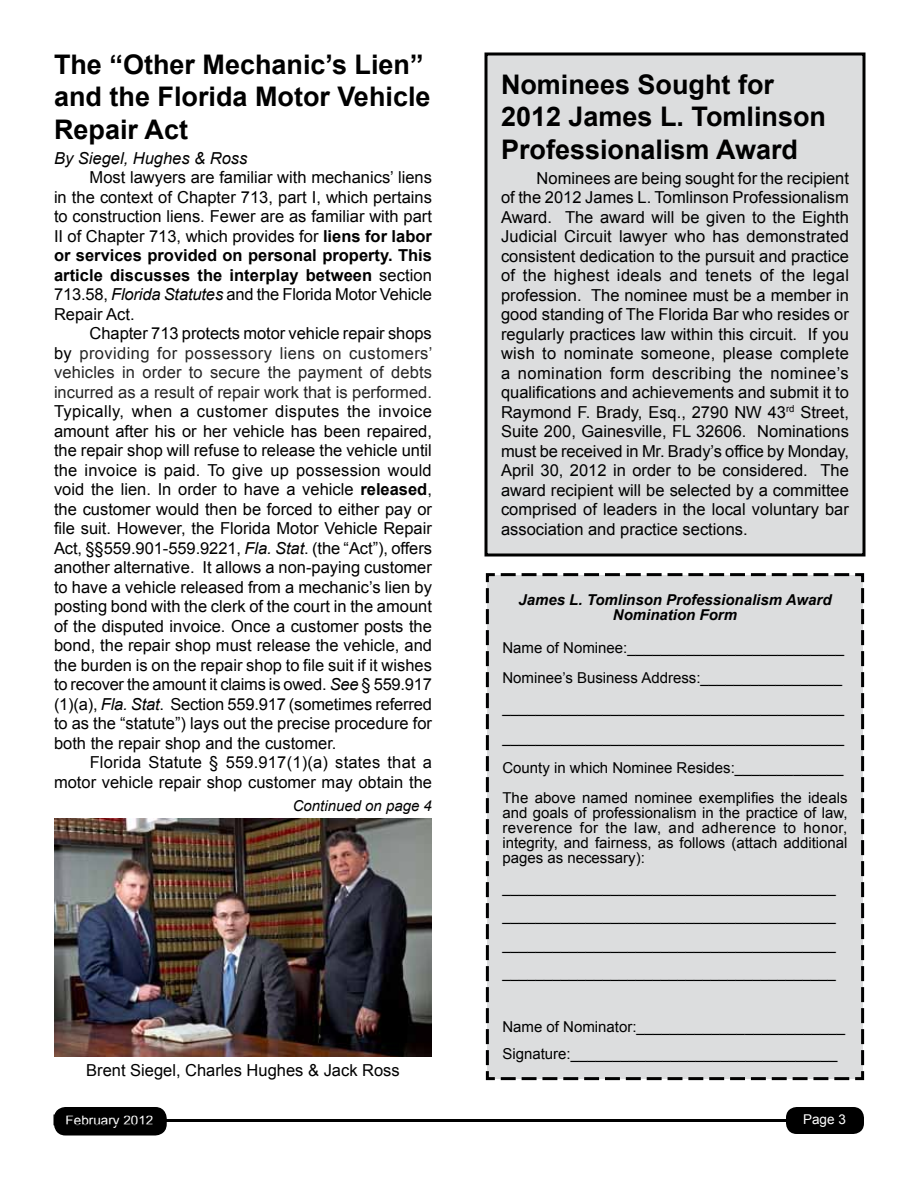
<style>
.page{position:relative;width:918px;height:1188px;background:#fff}
.page>*{position:absolute;margin:0;border:0;box-sizing:border-box;transform-origin:0 0}
.t1{font:700 27px/32.4px "Arial";color:#000}
.t2{font:16.5px/19.5px "Arial";color:#000;text-align:justify}
.t3{font:16.5px/19.5px "Arial";color:#252525;text-align:justify}
.t4{font:italic 16.5px "Arial";color:#000}
.t5{font:15px/30px "Arial";color:#000}
.t6{font:italic 700 15px/15px "Arial";color:#000;text-align:center}
.t7{font:italic 15px "Arial";color:#000}
.t8{font:13.5px "Arial";color:#fff}
.s1{font-weight:700}
.s2{font-style:italic}
.s3{color:#000}
</style>
<div class="page">
<div style="left:55px;top:1108px;width:111px;height:27px;background:#000;border-radius:11px"></div>
<div style="left:54px;top:1107px;width:113px;height:29px;border:2px solid #000;border-radius:11px"></div>
<div style="left:786px;top:1107px;width:78px;height:27px;background:#000;border-radius:11px"></div>
<hr style="left:81px;top:1119px;width:736px;height:3px;background:#000">
<div style="left:486px;top:54px;width:378px;height:501px;background:#dcddde"></div>
<div style="left:484px;top:52px;width:382px;height:504px;border:3px solid #000"></div>
<div style="left:485px;top:573px;width:380px;height:508px;background:#dcddde"></div>
<img style="left:54px;top:818px;width:378px;height:238px">
<h1 class="t1" style="left:54px;top:49px;width:378px">The “Other Mechanic’s Lien” and the Florida Motor Vehicle<br>Repair Act</h1>
<p class="t4" style="left:54px;top:147px;width:195px">By Siegel, Hughes &amp; Ross</p>
<p class="t2" style="left:54px;top:168px;width:380px;text-indent:36px">Most lawyers are familiar with mechanics’ liens in the context of Chapter 713, part I, which pertains to construction liens. Fewer are as familiar with part II of Chapter 713, which provides for <span class="s1">liens for labor or services provided on personal property. This article discusses the interplay between</span> section 713.58, <span class="s2">Florida Statutes</span> and the Florida Motor Vehicle Repair Act.</p>
<p class="t3" style="left:54px;top:324px;width:380px;text-indent:36px"><span class="s3">Chapter 713 protects motor vehicle repair shops by</span> providing for possessory liens on customers’ vehicles in order to secure the payment of debts incurred as a result of repair work that is performed.</p>
<p class="t2" style="left:54px;top:402px;width:380px">Typically, when a customer disputes the invoice amount after his or her vehicle has been repaired, the repair shop will refuse to release the vehicle until the invoice is paid. To give up possession would void the lien. In order to have a vehicle <span class="s1">released</span>, the customer would then be forced to either pay or file suit. However, the Florida Motor Vehicle Repair Act, §§559.901-559.9221, <span class="s2">Fla. Stat</span>. (the “Act”), offers another alternative. It allows a non-paying customer to have a vehicle released from a mechanic’s lien by posting bond with the clerk of the court in the amount of the disputed invoice. Once a customer posts the bond, the repair shop must release the vehicle, and the burden is on the repair shop to file suit if it wishes to recover the amount it claims is owed. <span class="s2">See</span> § 559.917 (1)(a), <span class="s2">Fla. Stat</span>. Section 559.917 (sometimes referred to as the “statute”) lays out the precise procedure for both the repair shop and the customer.</p>
<p class="t2" style="left:54px;top:753px;width:380px;text-align:right">Florida Statute § 559.917(1)(a) states that a motor vehicle repair shop customer may obtain the</p>
<p class="t7" style="left:293px;top:796px;width:141px">Continued on page 4</p>
<p class="t2" style="left:86px;top:1061px;width:315px">Brent Siegel, Charles Hughes &amp; Jack Ross</p>
<h1 class="t1" style="left:501px;top:69px;width:327px">Nominees Sought for<br>2012 James L. Tomlinson<br>Professionalism Award</h1>
<p class="t2" style="left:501px;top:168px;width:350px;text-indent:36px">Nominees are being sought for the recipient of the 2012 James L. Tomlinson Professionalism Award. The award will be given to the Eighth Judicial Circuit lawyer who has demonstrated consistent dedication to the pursuit and practice of the highest ideals and tenets of the legal profession. The nominee must be a member in good standing of The Florida Bar who resides or regularly practices law within this circuit. If you wish to nominate someone, please complete a nomination form describing the nominee’s qualifications and achievements and submit it to Raymond F. Brady, Esq., 2790 NW 43<sup>rd</sup> Street, Suite 200, Gainesville, FL 32606. Nominations must be received in Mr. Brady’s office by Monday, April 30, 2012 in order to be considered. The award recipient will be selected by a committee comprised of leaders in the local voluntary bar association and practice sections.</p>
<p class="t6" style="left:518px;top:593px;width:315px">James L. Tomlinson Professionalism Award<br>Nomination Form</p>
<p class="t5" style="left:502px;top:633px;width:347px">Name of Nominee:__________________________ Nominee’s Business Address:_________________ _________________________________________ _________________________________________ County in which Nominee Resides:_____________ The above named nominee exemplifies the ideals</p>
<p class="t5" style="left:502px;top:805px;width:347px;line-height:15px;text-align:justify">and goals of professionalism in the practice of law, reverence for the law, and adherence to honor, integrity, and fairness, as follows (attach additional pages as necessary):</p>
<p class="t5" style="left:502px;top:873px;width:335px;line-height:28.5px;text-align:justify">________________________________________ ________________________________________ ________________________________________ ________________________________________</p>
<p class="t5" style="left:502px;top:1014px;width:344px;line-height:27px">Name of Nominator:_________________________<br>Signature:________________________________</p>
<p class="t8" style="left:66px;top:1111px;width:89px">February 2012</p>
<p class="t8" style="left:803px;top:1111px;width:44px">Page 3</p>
</div>
